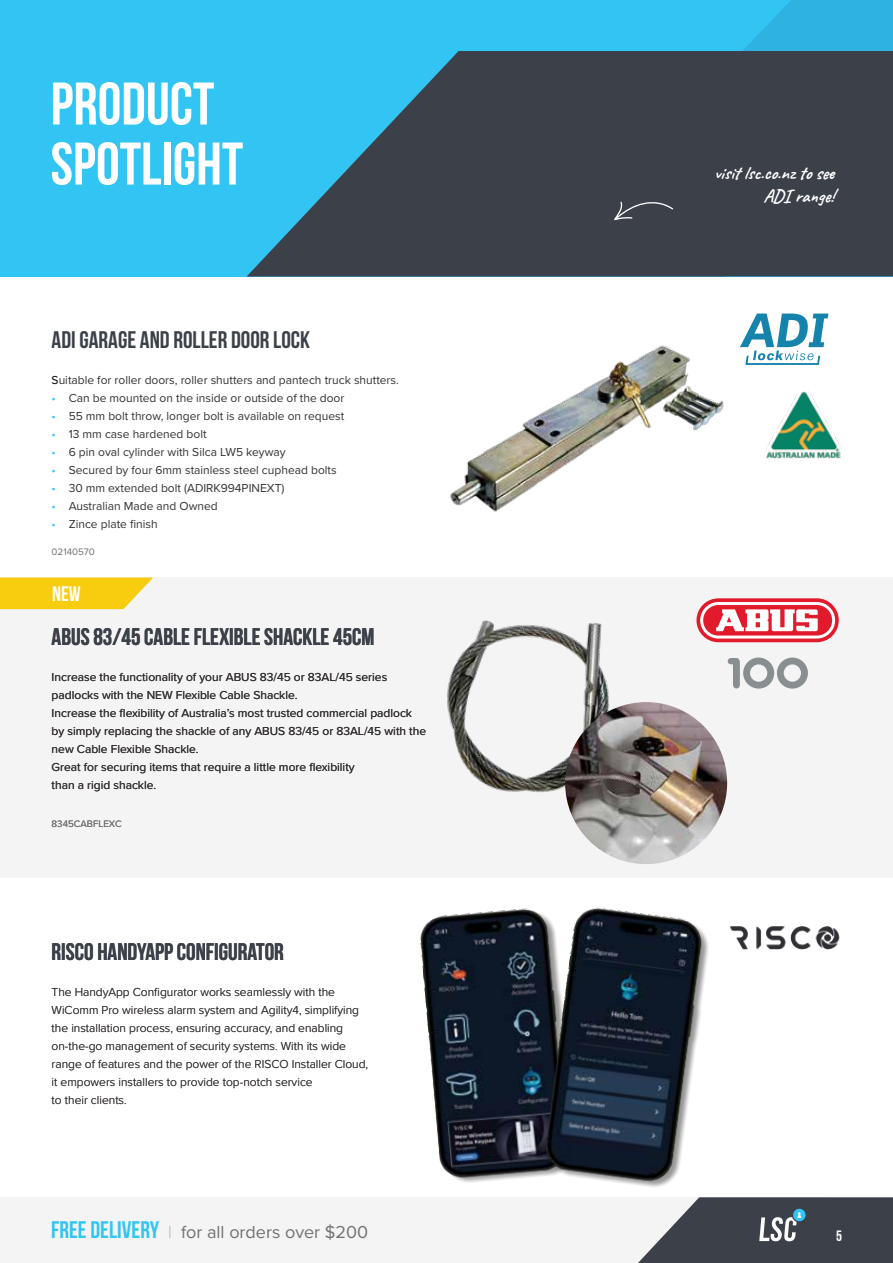
<style>
.page{position:relative;width:893px;height:1263px;background:#fff}
.page>*{position:absolute;margin:0;border:0;box-sizing:border-box;transform-origin:0 0}
.t1{font:700 60px/60px "Bebas Neue";color:#fff}
.t2{font:700 24px "Bebas Neue";color:#3b4049}
.t3{font:700 24px "Bebas Neue";color:#3c4149}
.t4{font:700 21px "Bebas Neue";color:#fff}
.t5{font:18px "Proxima Nova";color:#727272}
.t6{font:700 18px/22.5px "Caveat";color:#fff;text-align:right}
.t7{font:700 15px "Bebas Neue";color:#fff}
.t8{font:12px/18px "Proxima Nova";color:#353132}
.t9{font:300 12px/18px "Proxima Nova";color:#353132}
.t10{font:9.75px "Proxima Nova";color:#727272}
.s1{color:#000101}
.s2{color:#32c5f4}
.s3{font-family:"Bebas Neue";font-weight:700;font-size:24px;color:#32c5f4}
.s4{color:#bcbec0}
</style>
<div class="page">
<div style="left:0;top:1197px;width:830px;height:66px;background:#f4f4f4"></div>
<svg style="left:638px;top:1197px;width:255px;height:66px"></svg>
<div style="left:0;top:0;width:893px;height:277px;background:#32c5f4"></div>
<svg style="left:743px;top:0;width:150px;height:51px;fill:#2eb2e2"></svg>
<svg style="left:247px;top:51px;width:646px;height:226px;fill:#3b4049"></svg>
<div style="left:0;top:577px;width:893px;height:301px;background:#f4f4f4"></div>
<img style="left:565px;top:702px;width:162px;height:162px;border-radius:81px">
<svg style="left:614px;top:196px;width:59px;height:24px"></svg>
<img style="left:420px;top:908px;width:121px;height:275px">
<img style="left:541px;top:907px;width:168px;height:280px">
<img style="left:730px;top:926px;width:110px;height:24px">
<img style="left:450px;top:345px;width:274px;height:167px">
<svg style="left:0;top:578px;width:153px;height:31px"></svg>
<img style="left:765px;top:391px;width:77px;height:68px">
<svg style="left:740px;top:314px;width:88px;height:51px"></svg>
<svg style="left:728px;top:657px;width:80px;height:31px"></svg>
<svg style="left:696px;top:598px;width:143px;height:44px"></svg>
<svg style="left:700px;top:602px;width:135px;height:36px"></svg>
<h1 class="t1" style="left:51px;top:73px;width:194px">PRODUCT<br>SPOTLIGHT</h1>
<h2 class="t3" style="left:52px;top:327px;width:260px">ADI GARAGE AND ROLLER DOOR LOCK</h2>
<p class="t8" style="left:52px;top:370px;width:349px"><span class="s1">S</span>uitable for roller doors, roller shutters and pantech truck shutters.</p>
<p class="t8" style="left:52px;top:388px;width:294px"><span class="s2">•</span> Can be mounted on the inside or outside of the door</p>
<p class="t8" style="left:52px;top:406px;width:294px"><span class="s2">•</span> 55 mm bolt throw, longer bolt is available on request</p>
<p class="t8" style="left:52px;top:424px;width:156px"><span class="s2">•</span> 13 mm case hardened bolt</p>
<p class="t8" style="left:52px;top:442px;width:236px"><span class="s2">•</span> 6 pin oval cylinder with Silca LW5 keyway</p>
<p class="t8" style="left:52px;top:460px;width:287px"><span class="s2">•</span> Secured by four 6mm stainless steel cuphead bolts</p>
<p class="t8" style="left:52px;top:478px;width:234px"><span class="s2">•</span> 30 mm extended bolt (ADIRK994PINEXT)</p>
<p class="t8" style="left:52px;top:496px;width:168px"><span class="s2">•</span> Australian Made and Owned</p>
<p class="t8" style="left:52px;top:514px;width:108px"><span class="s2">•</span> Zince plate finish</p>
<p class="t10" style="left:52px;top:545px;width:45px">02140570</p>
<h3 class="t4" style="left:52px;top:582px;width:30px">NEW</h3>
<h2 class="t2" style="left:52px;top:624px;width:324px">ABUS 83/45 CABLE FLEXIBLE SHACKLE 45CM</h2>
<p class="t8" style="left:52px;top:668px;width:376px">Increase the functionality of your ABUS 83/45 or 83AL/45 series padlocks with the NEW Flexible Cable Shackle.<br>Increase the flexibility of Australia’s most trusted commercial padlock by simply replacing the shackle of any ABUS 83/45 or 83AL/45 with the new Cable Flexible Shackle.<br>Great for securing items that require a little more flexibility<br>than a rigid shackle.</p>
<p class="t10" style="left:52px;top:816px;width:71px">8345CABFLEXC</p>
<h2 class="t2" style="left:52px;top:939px;width:234px">RISCO HANDYAPP CONFIGURATOR</h2>
<p class="t9" style="left:52px;top:982px;width:318px">The HandyApp Configurator works seamlessly with the WiComm Pro wireless alarm system and Agility4, simplifying the installation process, ensuring accuracy, and enabling on-the-go management of security systems. With its wide range of features and the power of the RISCO Installer Cloud, it empowers installers to provide top-notch service<br>to their clients.</p>
<h3 class="t5" style="left:51px;top:1219px;width:318px"><span class="s3">FREE DELIVERY</span> <span class="s4">|</span> for all orders over $200</h3>
<h3 class="t6" style="left:714px;top:162px;width:121px">visit lsc.co.nz to see<br>ADI range!</h3>
<p class="t7" style="left:836px;top:1228px;width:7px">5</p>
</div>
